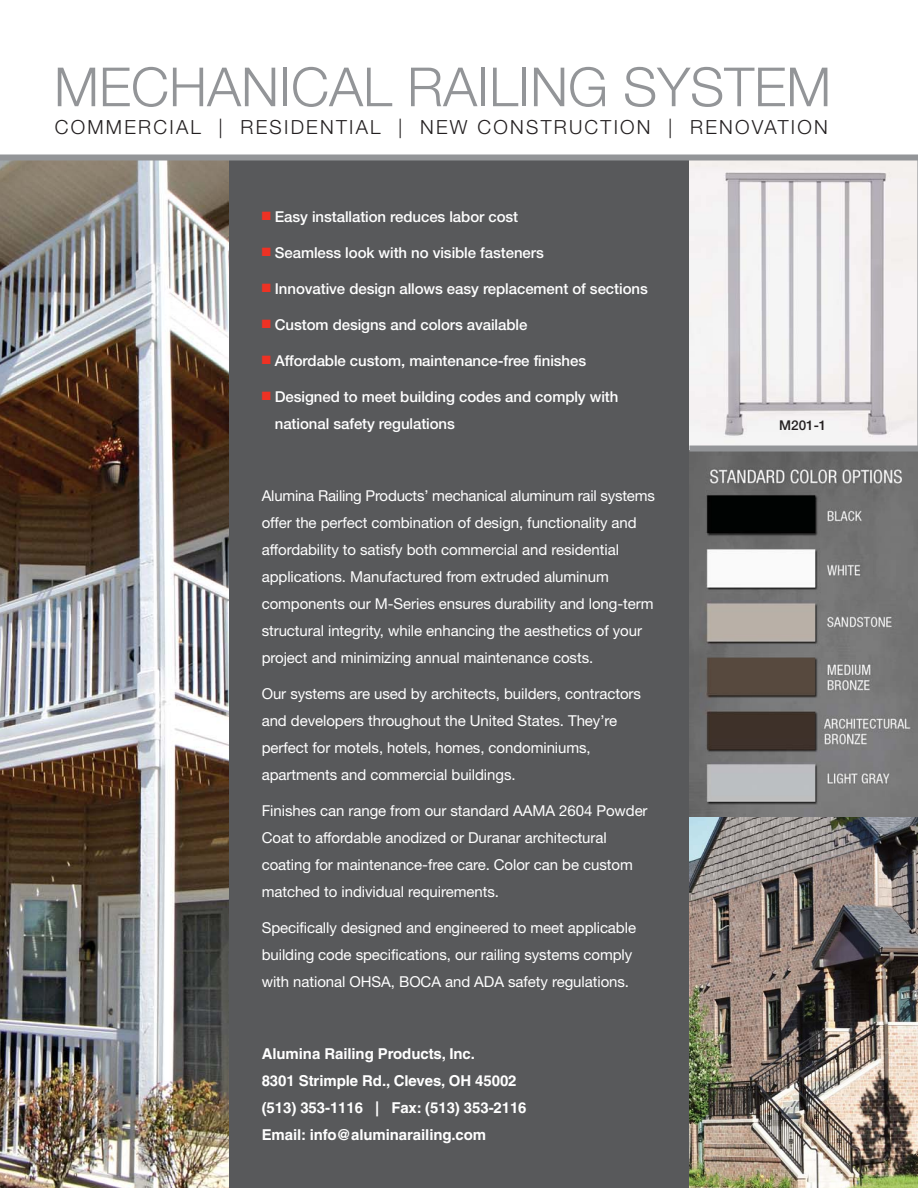
<style>
.page{position:relative;width:918px;height:1188px;background:#fff}
.page>*{position:absolute;margin:0;border:0;box-sizing:border-box;transform-origin:0 0}
.t1{font:300 54px "Helvetica Neue";color:#939598}
.t2{font:300 19.5px "Helvetica Neue";letter-spacing:.115em;color:#231f20}
.t3{font:15px/27px "Helvetica Neue";letter-spacing:-.005em;color:#fff}
.t4{font:500 15px/27px "Helvetica Neue";letter-spacing:-.005em;color:#fff}
.t5{font:700 15px/27px "Helvetica";letter-spacing:-.005em;color:#fff}
.t6{font:500 13.5px "Helvetica Neue";color:#231f20}
.s1{color:#ee3224}
</style>
<div class="page">
<img style="left:689px;top:452px;width:229px;height:365px">
<img style="left:0;top:160px;width:230px;height:1028px">
<img style="left:689px;top:160px;width:228px;height:286px">
<hr style="left:917px;top:155px;width:1px;height:294px;background:#939598">
<div style="left:689px;top:446px;width:229px;height:6px;background:#939598"></div>
<img style="left:689px;top:817px;width:229px;height:371px">
<div style="left:230px;top:160px;width:459px;height:1028px;background:#58595b"></div>
<div style="left:0;top:154px;width:918px;height:6px;background:#939598"></div>
<h1 class="t1" style="left:54px;top:68px;width:779px">MECHANICAL RAILING SYSTEM</h1>
<h2 class="t2" style="left:55px;top:120px;width:775px">COMMERCIAL | RESIDENTIAL | NEW CONSTRUCTION | RENOVATION</h2>
<p class="t4" style="left:262px;top:204px;width:258px"><span class="s1">■</span> Easy installation reduces labor cost</p>
<p class="t4" style="left:262px;top:240px;width:284px"><span class="s1">■</span> Seamless look with no visible fasteners</p>
<p class="t4" style="left:262px;top:276px;width:388px"><span class="s1">■</span> Innovative design allows easy replacement of sections</p>
<p class="t4" style="left:262px;top:312px;width:267px"><span class="s1">■</span> Custom designs and colors available</p>
<p class="t4" style="left:262px;top:348px;width:326px"><span class="s1">■</span> Affordable custom, maintenance-free finishes</p>
<p class="t4" style="left:275px;top:384px;width:345px;text-indent:-13px"><span class="s1">■</span> Designed to meet building codes and comply with national safety regulations</p>
<p class="t3" style="left:262px;top:484px;width:395px">Alumina Railing Products’ mechanical aluminum rail systems offer the perfect combination of design, functionality and affordability to satisfy both commercial and residential applications. Manufactured from extruded aluminum components our M-Series ensures durability and long-term structural integrity, while enhancing the aesthetics of your project and minimizing annual maintenance costs.</p>
<p class="t3" style="left:262px;top:682px;width:381px">Our systems are used by architects, builders, contractors and developers throughout the United States. They’re perfect for motels, hotels, homes, condominiums, apartments and commercial buildings.</p>
<p class="t3" style="left:262px;top:799px;width:387px">Finishes can range from our standard AAMA 2604 Powder Coat to affordable anodized or Duranar architectural coating for maintenance-free care. Color can be custom matched to individual requirements.</p>
<p class="t3" style="left:262px;top:916px;width:376px">Specifically designed and engineered to meet applicable building code specifications, our railing systems comply with national OHSA, BOCA and ADA safety regulations.</p>
<p class="t5" style="left:262px;top:1041px;width:266px">Alumina Railing Products, Inc.<br>8301 Strimple Rd., Cleves, OH 45002 (513) 353-1116 | Fax: (513) 353-2116<br>Email: info@aluminarailing.com</p>
<p class="t6" style="left:779px;top:421px;width:49px">M201-1</p>
</div>
